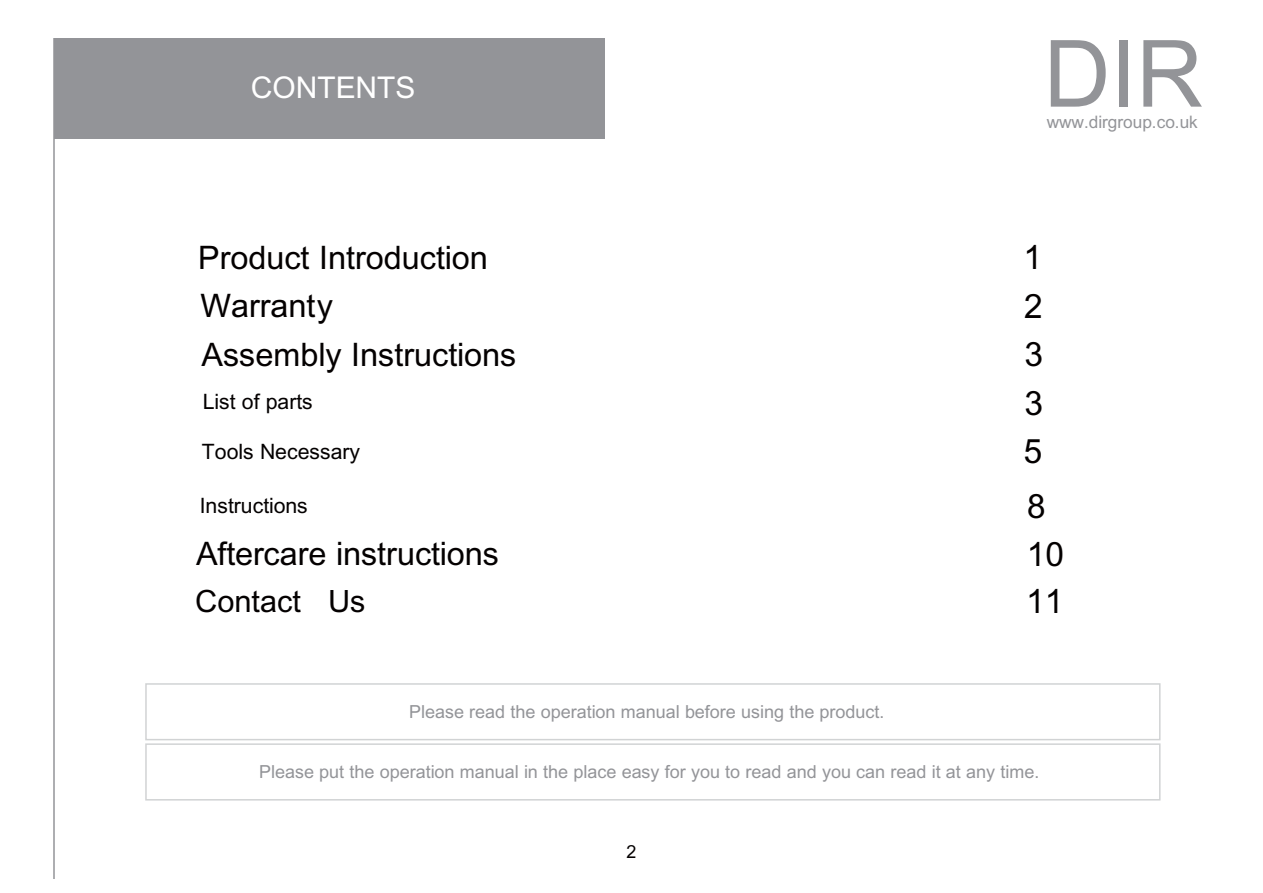
<style>
.page{position:relative;width:1263px;height:893px;background:#fff}
.page>*{position:absolute;margin:0;border:0;box-sizing:border-box;transform-origin:0 0}
.t1{font:93px "+Arial";color:#939498}
.t2{font:33.6px/48.4px "+Arial";color:#040000}
.t3{font:32.4px "+Arial";color:#040000}
.t4{font:30.75px "+Arial";color:#040000}
.t5{font:30px "+Arial";color:#fff}
.t6{font:21.3px "+Arial";color:#040000}
.t7{font:18px "+Arial";color:#939498}
.t8{font:18px "+Arial";color:#040000}
.t9{font:17.25px "+Arial";color:#939498}
</style>
<div class="page">
<div style="left:54px;top:38px;width:551px;height:101px;background:#939498"></div>
<hr style="left:53px;top:38px;width:2px;height:840px;background:#939498">
<div style="left:145px;top:683px;width:1015px;height:57px;border:2px solid #d1d3d4"></div>
<div style="left:145px;top:743px;width:1015px;height:57px;border:2px solid #d1d3d4"></div>
<h3 class="t5" style="left:251px;top:67px;width:166px">CONTENTS</h3>
<h3 class="t3" style="left:198px;top:235px;width:291px">Product Introduction</h3>
<h3 class="t3" style="left:201px;top:283px;width:134px">Warranty</h3>
<h1 class="t1" style="left:1043px;top:10px;width:161px">DIR</h1>
<p class="t9" style="left:1047px;top:110px;width:153px">www.dirgroup.co.uk</p>
<h2 class="t2" style="left:1023px;top:234px;width:20px">1</h2>
<h2 class="t2" style="left:1024px;top:283px;width:20px">2</h2>
<h3 class="t3" style="left:202px;top:333px;width:316px">Assembly Instructions</h3>
<h2 class="t2" style="left:1024px;top:331px;width:20px">3</h2>
<p class="t6" style="left:203px;top:386px;width:111px">List of parts</p>
<p class="t6" style="left:202px;top:436px;width:160px">Tools Necessary</p>
<p class="t6" style="left:200px;top:491px;width:110px">Instructions</p>
<h3 class="t3" style="left:196px;top:532px;width:305px">Aftercare instructions</h3>
<h2 class="t2" style="left:1024px;top:379px;width:21px">3<br>5</h2>
<h2 class="t2" style="left:1027px;top:483px;width:20px">8</h2>
<h2 class="t2" style="left:1027px;top:531px;width:39px">10</h2>
<h3 class="t4" style="left:195px;top:580px;width:172px">Contact Us</h3>
<h2 class="t2" style="left:1026px;top:578px;width:39px">11</h2>
<p class="t7" style="left:409px;top:699px;width:477px">Please read the operation manual before using the product.</p>
<p class="t7" style="left:259px;top:759px;width:782px">Please put the operation manual in the place easy for you to read and you can read it at any time.</p>
<p class="t8" style="left:626px;top:839px;width:11px">2</p>
</div>
